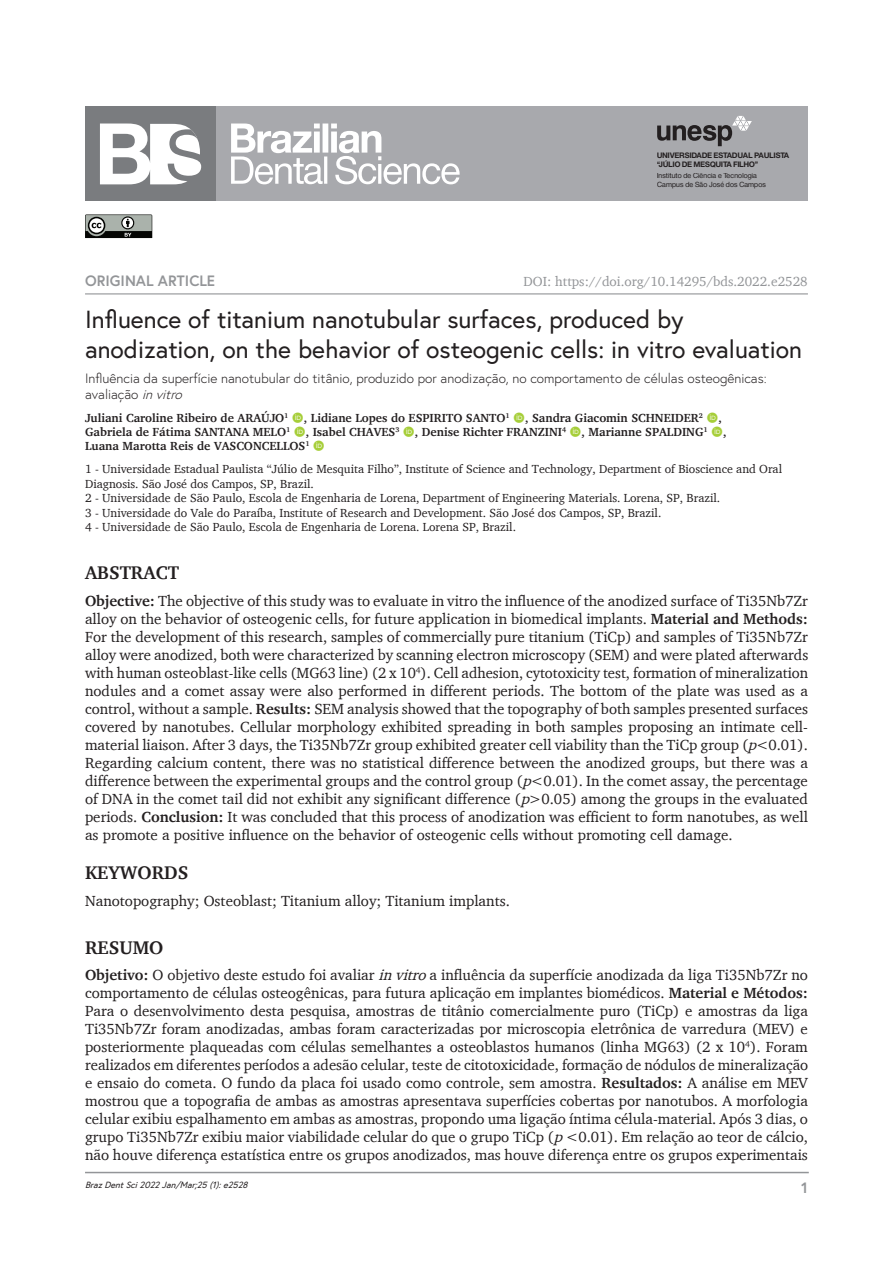
<style>
.page{position:relative;width:893px;height:1263px;background:#fff}
.page>*{position:absolute;margin:0;border:0;box-sizing:border-box;transform-origin:0 0}
.ArticleTitle{font:24.75px/29.7px "Europa";color:#231f20}
.AbstractTitle{font:700 18.75px "Charter";color:#231f20}
.KeywordsTitle{font:700 18.75px "Charter";color:#231f20}
.AbstractTitle-Trans1{font:700 18.75px "Charter";color:#231f20}
.Abstract{font:15px/18px "Charter";color:#231f20;text-align:justify}
.Abstract-Trans1{font:15px/18px "Charter";color:#231f20;text-align:justify}
.Keywords{font:15px "Charter";color:#231f20}
.t1{font:700 15px "Europa";color:#939598}
.ArticleTitle-Trans1{font:300 13.5px/16.2px "Europa";color:#231f20}
.t2{font:13.5px "Charter";color:#939598}
.Affiliations{font:12px/14.4px "Charter";color:#231f20}
.Authors{font:700 12px "Charter";color:#231f20}
.t3{font:italic 9px "Europa";color:#231f20}
.t4{font:700 7.35px/8.7px "Sh Europa Nr 2";letter-spacing:.025em;color:#231f20}
.t5{font:6.9px/8.2px "Sh Europa Nr 2";letter-spacing:.025em;color:#231f20}
.s1{font-style:italic}
.s2{font-weight:700}
</style>
<div class="page">
<svg style="left:85px;top:214px;width:68px;height:25px;background:#7d817d"></svg>
<div style="left:85px;top:106px;width:723px;height:95px;background:#a8a9ad"></div>
<svg style="left:657px;top:116px;width:95px;height:30px"></svg>
<svg style="left:231px;top:124px;width:229px;height:60px"></svg>
<div style="left:85px;top:106px;width:131px;height:95px;background:#7a7c7f"></div>
<svg style="left:100px;top:124px;width:102px;height:60px"></svg>
<hr style="left:85px;top:293px;width:723px;height:1px;background:#939598">
<hr style="left:85px;top:1172px;width:724px;height:1px;background:#939598">
<p class="t4" style="left:657px;top:151px;width:134px">UNIVERSIDADE ESTADUAL PAULISTA “JÚLIO DE MESQUITA FILHO”</p>
<p class="t5" style="left:657px;top:172px;width:110px">Instituto de Ciência e Tecnologia<br>Campus de São José dos Campos</p>
<p class="t1" style="left:85px;top:270px;width:132px">ORIGINAL ARTICLE</p>
<p class="t2" style="left:524px;top:273px;width:286px">DOI: https://doi.org/10.14295/bds.2022.e2528</p>
<p class="ArticleTitle" style="left:85px;top:304px;width:719px">Influence of titanium nanotubular surfaces, produced by anodization, on the behavior of osteogenic cells: in vitro evaluation</p>
<p class="ArticleTitle-Trans1" style="left:85px;top:370px;width:683px">Influência da superfície nanotubular do titânio, produzido por anodização, no comportamento de células osteogênicas: avaliação <span class="s1">invitro</span></p>
<p class="Authors" style="left:85px;top:410px;width:205px">Juliani Caroline Ribeiro de ARAÚJO<sup>1</sup></p>
<p class="Authors" style="left:304px;top:410px;width:207px">, Lidiane Lopes do ESPIRITO SANTO<sup>1</sup></p>
<p class="Authors" style="left:525px;top:410px;width:179px">, Sandra Giacomin SCHNEIDER<sup>2</sup></p>
<p class="Authors" style="left:718px;top:410px;width:5px">,</p>
<p class="Authors" style="left:85px;top:424px;width:207px">Gabriela de Fátima SANTANA MELO<sup>1</sup></p>
<p class="Authors" style="left:306px;top:424px;width:95px">, Isabel CHAVES<sup>3</sup></p>
<p class="Authors" style="left:415px;top:424px;width:153px">, Denise Richter FRANZINI<sup>4</sup></p>
<p class="Authors" style="left:582px;top:424px;width:127px">, Marianne SPALDING<sup>1</sup></p>
<p class="Authors" style="left:723px;top:424px;width:5px">,</p>
<p class="Authors" style="left:85px;top:439px;width:226px">Luana Marotta Reis de VASCONCELLOS<sup>1</sup></p>
<p class="Affiliations" style="left:85px;top:462px;width:698px">1 - Universidade Estadual Paulista “Júlio de Mesquita Filho”, Institute of Science and Technology, Department of Bioscience and Oral<br>Diagnosis. São José dos Campos, SP, Brazil.</p>
<p class="Affiliations" style="left:85px;top:491px;width:637px">2 - Universidade de São Paulo, Escola de Engenharia de Lorena, Department of Engineering Materials. Lorena, SP, Brazil.</p>
<p class="Affiliations" style="left:85px;top:505px;width:578px">3 - Universidade do Vale do Paraíba, Institute of Research and Development. São José dos Campos, SP, Brazil.</p>
<p class="Affiliations" style="left:85px;top:519px;width:432px">4 - Universidade de São Paulo, Escola de Engenharia de Lorena. Lorena SP, Brazil.</p>
<p class="AbstractTitle" style="left:85px;top:561px;width:95px">ABSTRACT</p>
<p class="Abstract" style="left:85px;top:591px;width:725px"><span class="s2">Objective:</span> The objective of this study was to evaluate in vitro the influence of the anodized surface of Ti35Nb7Zr alloy on the behavior of osteogenic cells, for future application in biomedical implants. <span class="s2">Material and Methods:<br></span>For the development of this research, samples of commercially pure titanium (TiCp) and samples of Ti35Nb7Zr alloy were anodized, both were characterized by scanning electron microscopy (SEM) and were plated afterwards with human osteoblast-like cells (MG63 line) (2 x 10<sup>4</sup>). Cell adhesion, cytotoxicity test, formation of mineralization nodules and a comet assay were also performed in different periods. The bottom of the plate was used as a control, without a sample. <span class="s2">Results:</span> SEM analysis showed that the topography of both samples presented surfaces covered by nanotubes. Cellular morphology exhibited spreading in both samples proposing an intimate cell&shy;material liaison. After 3 days, the Ti35Nb7Zr group exhibited greater cell viability than the TiCp group (<span class="s1">p</span>&lt;0.01).<br>Regarding calcium content, there was no statistical difference between the anodized groups, but there was a difference between the experimental groups and the control group (<span class="s1">p</span>&lt;0.01). In the comet assay, the percentage of DNA in the comet tail did not exhibit any significant difference (<span class="s1">p</span>&gt;0.05) among the groups in the evaluated periods. <span class="s2">Conclusion:</span> It was concluded that this process of anodization was efficient to form nanotubes, as well as promote a positive influence on the behavior of osteogenic cells without promoting cell damage.</p>
<p class="KeywordsTitle" style="left:85px;top:861px;width:105px">KEYWORDS</p>
<p class="Keywords" style="left:85px;top:891px;width:426px">Nanotopography; Osteoblast; Titanium alloy; Titanium implants.</p>
<p class="AbstractTitle-Trans1" style="left:85px;top:935px;width:80px">RESUMO</p>
<p class="Abstract-Trans1" style="left:85px;top:966px;width:725px"><span class="s2">Objetivo:</span> O objetivo deste estudo foi avaliar <span class="s1">invitro</span>a influência da superfície anodizada da liga Ti35Nb7Zr no comportamento de células osteogênicas, para futura aplicação em implantes biomédicos. <span class="s2">Material e Métodos:<br></span>Para o desenvolvimento desta pesquisa, amostras de titânio comercialmente puro (TiCp) e amostras da liga Ti35Nb7Zr foram anodizadas, ambas foram caracterizadas por microscopia eletrônica de varredura (MEV) e posteriormente plaqueadas com células semelhantes a osteoblastos humanos (linha MG63) (2 x 10<sup>4</sup>). Foram realizados em diferentes períodos a adesão celular, teste de citotoxicidade, formação de nódulos de mineralização e ensaio do cometa. O fundo da placa foi usado como controle, sem amostra. <span class="s2">Resultados:</span> A análise em MEV mostrou que a topografia de ambas as amostras apresentava superfícies cobertas por nanotubos. A morfologia celular exibiu espalhamento em ambas as amostras, propondo uma ligação íntima célula-material. Após 3 dias, o grupo Ti35Nb7Zr exibiu maior viabilidade celular do que o grupo TiCp (<span class="s1">p</span>&lt;0.01). Em relação ao teor de cálcio, não houve diferença estatística entre os grupos anodizados, mas houve diferença entre os grupos experimentais</p>
<p class="t3" style="left:85px;top:1179px;width:167px">BrazDentSci2022Jan/Mar;25(1):e2528</p>
<p class="t1" style="left:801px;top:1177px;width:8px">1</p>
</div>
